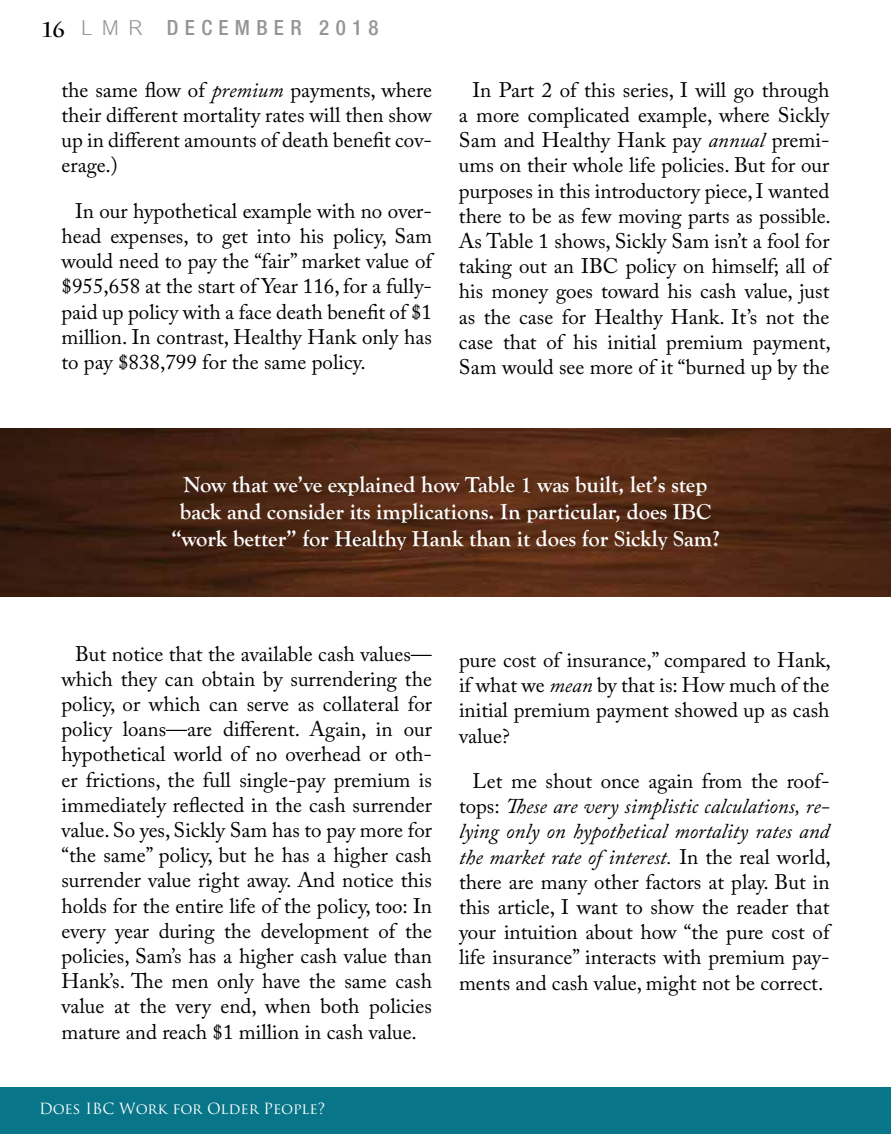
<style>
.page{position:relative;width:891px;height:1134px;background:#fff}
.page>*{position:absolute;margin:0;border:0;box-sizing:border-box;transform-origin:0 0}
.t1{font:700 22.5px/27px "Goudy Old Style T";color:#fff;text-align:center}
.t2{font:21px/25.2px "Adobe Caslon Pro";color:#000;text-align:justify}
.t3{font:500 condensed 21px "Helvetica Neue LT Std";letter-spacing:.3em;color:#939598}
.t4{font:15px "Trajan Pro";color:#fff}
.s1{font-family:"Charlemagne Std";font-weight:700;font-stretch:normal;color:#000}
.s2{font-family:"Cordia New";font-weight:400;font-stretch:normal;font-size:31.5px}
.s3{font-style:italic}
</style>
<div class="page">
<div style="left:0;top:1088px;width:891px;height:46px;background:#087589"></div>
<img style="left:0;top:428px;width:891px;height:168px">
<p class="t3" style="left:43px;top:15px;width:338px"><span class="s1">16</span> <span class="s2">LMR</span> DECEMBER 2018</p>
<p class="t2" style="left:62px;top:77px;width:372px">the same flow of <span class="s3">premium</span> payments, where their different mortality rates will then show up in different amounts of death benefit cov&shy;erage.)</p>
<p class="t2" style="left:62px;top:198px;width:372px;text-indent:14px">In our hypothetical example with no over&shy;head expenses, to get into his policy, Sam would need to pay the “fair” market value of $955,658 at the start of Year 116, for a fully&shy;paid up policy with a face death benefit of $1 million. In contrast, Healthy Hank only has to pay $838,799 for the same policy.</p>
<p class="t2" style="left:459px;top:77px;width:373px;text-align:center">In Part 2 of this series, I will go through<br>a more complicated example, where Sickly Sam and Healthy Hank pay <span class="s3">annual</span> premi&shy;ums on their whole life policies. But for our purposes in this introductory piece, I wanted there to be as few moving parts as possible.<br>As Table 1 shows, Sickly Sam isn’t a fool for taking out an IBC policy on himself; all of his money goes toward his cash value, just as the case for Healthy Hank. It’s not the case that of his initial premium payment, Sam would see more of it “burned up by the</p>
<p class="t1" style="left:171px;top:471px;width:550px">Now that we’ve explained how Table 1 was built, let’s step back and consider its implications. In particular, does IBC “work better” for Healthy Hank than it does for Sickly Sam?</p>
<p class="t2" style="left:61px;top:641px;width:372px;text-indent:14px">But notice that the available cash values— which they can obtain by surrendering the policy, or which can serve as collateral for policy loans—are different. Again, in our hypothetical world of no overhead or oth&shy;er frictions, the full single-pay premium is immediately reflected in the cash surrender value. So yes, Sickly Sam has to pay more for “the same” policy, but he has a higher cash surrender value right away. And notice this holds for the entire life of the policy, too: In every year during the development of the policies, Sam’s has a higher cash value than Hank’s. The men only have the same cash value at the very end, when both policies mature and reach $1 million in cash value.</p>
<p class="t2" style="left:459px;top:647px;width:373px">pure cost of insurance,” compared to Hank, if what we <span class="s3">mean</span> by that is: How much of the initial premium payment showed up as cash value?</p>
<p class="t2" style="left:459px;top:768px;width:373px;text-align:center">Let me shout once again from the roof&shy;tops: <span class="s3">These are very simplistic calculations, re&shy;lying only on hypothetical mortality rates and the market rate of interest.</span> In the real world, there are many other factors at play. But in this article, I want to show the reader that your intuition about how “the pure cost of life insurance” interacts with premium pay&shy;ments and cash value, might not be correct.</p>
<p class="t4" style="left:39px;top:1099px;width:288px">Does IBC Work for Older People?</p>
</div>
